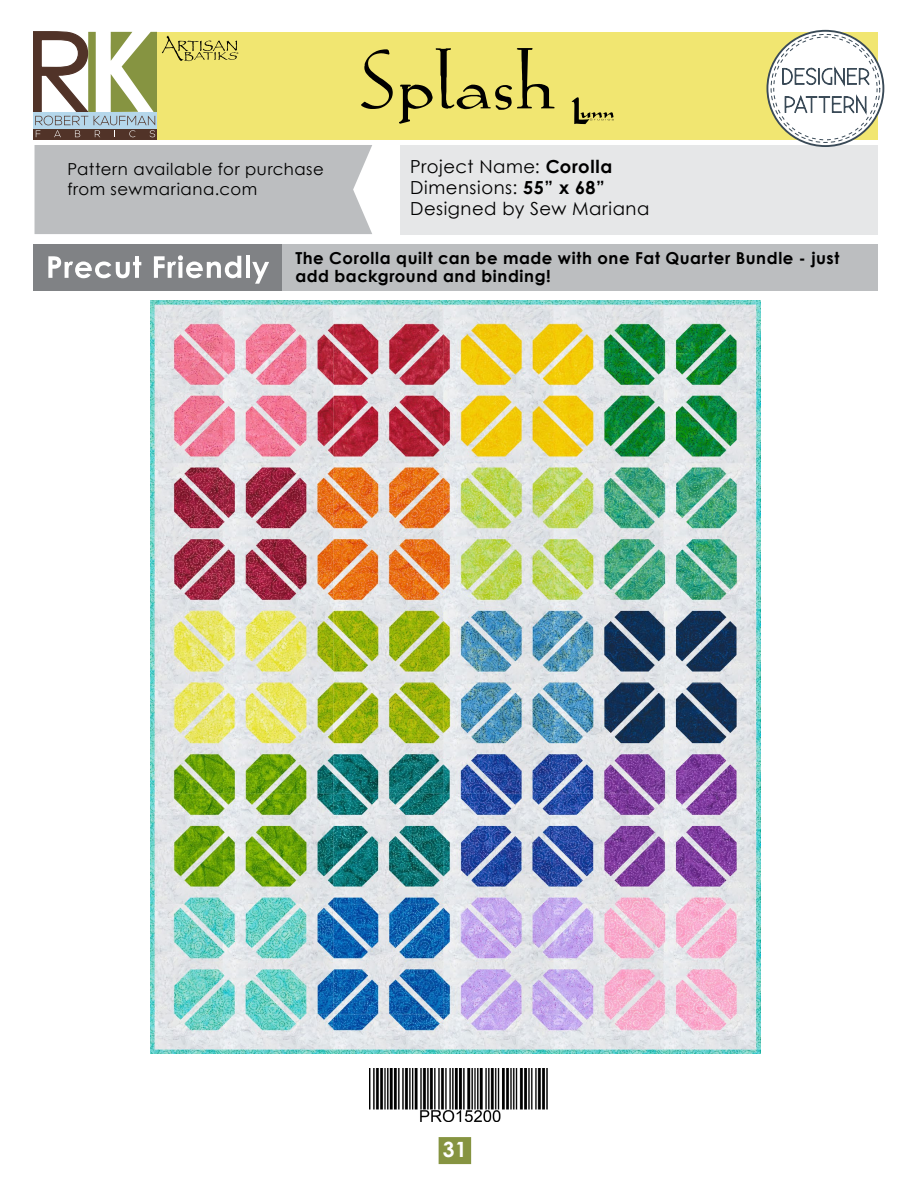
<style>
.page{position:relative;width:918px;height:1188px;background:#fff}
.page>*{position:absolute;margin:0;border:0;box-sizing:border-box;transform-origin:0 0}
.t1{font:700 21px "Century Gothic";color:#fff}
.t2{font:18px/21px "Century Gothic";letter-spacing:.03em;color:#000}
.t3{font:700 16.5px/18px "Century Gothic";letter-spacing:.035em;color:#000}
.t4{font:16.5px/19.8px "Century Gothic";letter-spacing:.035em;color:#000}
.s1{font-weight:700}
</style>
<div class="page">
<div style="left:439px;top:1137px;width:32px;height:27px;background:#869441"></div>
<img style="left:369px;top:1068px;width:179px;height:54px">
<img style="left:150px;top:300px;width:611px;height:754px">
<div style="left:35px;top:145px;width:337px;height:89px;background:#bcbec0"></div>
<div style="left:400px;top:145px;width:478px;height:89px;background:#e6e7e8"></div>
<div style="left:34px;top:245px;width:844px;height:46px;background:#bcbec0"></div>
<div style="left:34px;top:245px;width:248px;height:46px;background:#808285"></div>
<svg style="left:48px;top:256px;width:93px;height:22px"></svg>
<svg style="left:154px;top:255px;width:87px;height:23px"></svg>
<hr style="left:246px;top:256px;width:4px;height:22px;background:#fff">
<svg style="left:252px;top:262px;width:17px;height:22px"></svg>
<div style="left:153px;top:32px;width:725px;height:107px;background:#f1e671"></div>
<svg style="left:767px;top:31px;width:116px;height:115px"></svg>
<div style="left:767px;top:30px;width:117px;height:117px;border:2px solid #3a4a57;border-radius:50%"></div>
<svg style="left:771px;top:34px;width:109px;height:108px"></svg>
<div style="left:774px;top:37px;width:103px;height:103px;background:#fff;border-radius:50%"></div>
<svg style="left:782px;top:66px;width:88px;height:51px"></svg>
<svg style="left:34px;top:32px;width:205px;height:107px"></svg>
<svg style="left:361px;top:49px;width:32px;height:60px"></svg>
<svg style="left:399px;top:48px;width:156px;height:76px"></svg>
<svg style="left:573px;top:99px;width:41px;height:23px"></svg>
<p class="t4" style="left:67px;top:159px;width:258px">Pattern available for purchase from sewmariana.com</p>
<p class="t2" style="left:410px;top:156px;width:241px">Project Name: <span class="s1">Corolla<br></span>Dimensions: <span class="s1">55” x 68”<br></span>Designed by Sew Mariana</p>
<p class="t3" style="left:295px;top:249px;width:545px">The Corolla quilt can be made with one Fat Quarter Bundle - just add background and binding!</p>
<p class="t1" style="left:443px;top:1134px;width:25px">31</p>
</div>
